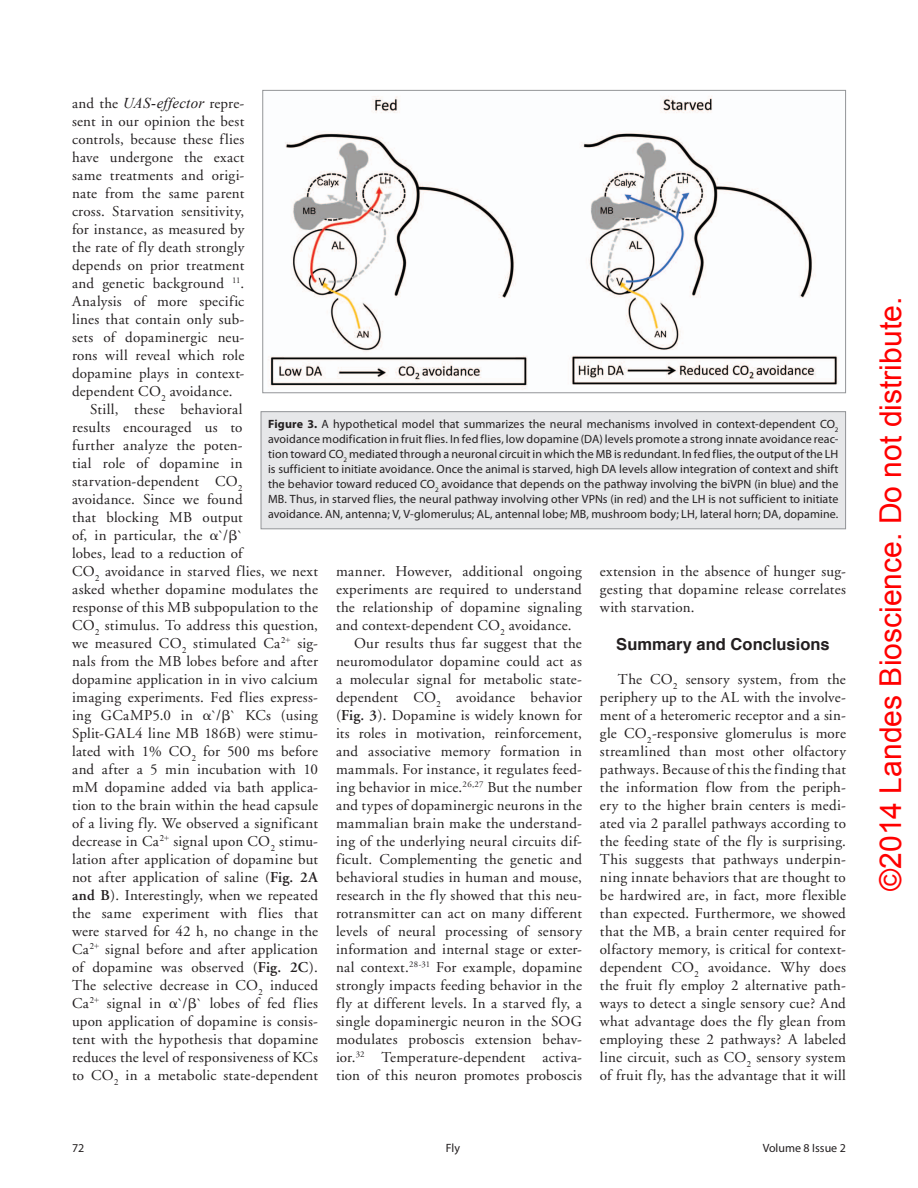
<style>
.page{position:relative;width:918px;height:1188px;background:#fff}
.page>*{position:absolute;margin:0;border:0;box-sizing:border-box;transform-origin:0 0}
.t1{font:30.15px "Arial";color:#f00}
.t2{font:700 16.5px "Helvetica";color:#231f20}
.t3{font:15px/18px "Adobe Garamond";letter-spacing:.015em;color:#231f20;text-align:justify}
.t4{font:12px/15px "Myriad Pro";letter-spacing:.005em;color:#231f20;text-align:justify}
.s1{font-family:"Times New Roman";font-style:italic}
.s2{font-family:"Universal Std Greekw Math Pi"}
.s3{font-weight:600}
.s4{font-weight:700}
</style>
<div class="page">
<img style="left:268px;top:96px;width:570px;height:294px">
<div style="left:261px;top:412px;width:585px;height:117px;background:#e6e7e9"></div>
<div style="left:261px;top:411px;width:585px;height:118px;border:1px solid #939598"></div>
<p class="t3" style="left:72px;top:95px;width:174px">and the <span class="s1">UAS-effector</span> repre-</p>
<p class="t3" style="left:72px;top:113px;width:174px">sent in our opinion the best</p>
<p class="t3" style="left:72px;top:131px;width:174px">controls, because these flies</p>
<p class="t3" style="left:72px;top:149px;width:174px">have undergone the exact</p>
<p class="t3" style="left:72px;top:167px;width:174px">same treatments and origi-</p>
<p class="t3" style="left:72px;top:185px;width:174px">nate from the same parent</p>
<p class="t3" style="left:72px;top:203px;width:174px">cross. Starvation sensitivity,</p>
<p class="t3" style="left:72px;top:221px;width:174px">for instance, as measured by</p>
<p class="t3" style="left:72px;top:239px;width:174px">the rate of fly death strongly</p>
<p class="t3" style="left:72px;top:257px;width:174px">depends on prior treatment</p>
<p class="t3" style="left:72px;top:275px;width:174px">and genetic background <sup>11</sup>.</p>
<p class="t3" style="left:72px;top:293px;width:174px">Analysis of more specific</p>
<p class="t3" style="left:72px;top:311px;width:174px">lines that contain only sub-</p>
<p class="t3" style="left:72px;top:329px;width:174px">sets of dopaminergic neu-</p>
<p class="t3" style="left:72px;top:347px;width:174px">rons will reveal which role</p>
<p class="t3" style="left:72px;top:365px;width:174px">dopamine plays in context-</p>
<p class="t3" style="left:72px;top:383px;width:162px">dependent CO<sub>2</sub> avoidance.</p>
<p class="t3" style="left:90px;top:401px;width:154px">Still, these behavioral</p>
<p class="t3" style="left:72px;top:419px;width:172px">results encouraged us to</p>
<p class="t3" style="left:72px;top:437px;width:172px">further analyze the poten-</p>
<p class="t3" style="left:72px;top:455px;width:172px">tial role of dopamine in</p>
<p class="t3" style="left:72px;top:473px;width:172px">starvation-dependent CO<sub>2</sub></p>
<p class="t3" style="left:72px;top:491px;width:172px">avoidance. Since we found</p>
<p class="t3" style="left:72px;top:509px;width:172px">that blocking MB output</p>
<p class="t3" style="left:72px;top:527px;width:172px">of, in particular, the <span class="s2">α</span>`/<span class="s2">β</span>`</p>
<p class="t3" style="left:72px;top:545px;width:172px">lobes, lead to a reduction of</p>
<p class="t3" style="left:72px;top:563px;width:247px">CO<sub>2</sub> avoidance in starved flies, we next</p>
<p class="t3" style="left:72px;top:581px;width:247px">asked whether dopamine modulates the</p>
<p class="t3" style="left:72px;top:599px;width:247px">response of this MB subpopulation to the</p>
<p class="t3" style="left:72px;top:617px;width:247px">CO<sub>2</sub> stimulus. To address this question,</p>
<p class="t3" style="left:72px;top:635px;width:247px">we measured CO<sub>2</sub> stimulated Ca<sup>2+</sup> sig-</p>
<p class="t3" style="left:72px;top:653px;width:247px">nals from the MB lobes before and after</p>
<p class="t3" style="left:72px;top:671px;width:247px">dopamine application in in vivo calcium</p>
<p class="t3" style="left:72px;top:689px;width:247px">imaging experiments. Fed flies express-</p>
<p class="t3" style="left:72px;top:707px;width:247px">ing GCaMP5.0 in <span class="s2">α</span>`/<span class="s2">β</span>` KCs (using</p>
<p class="t3" style="left:72px;top:725px;width:247px">Split-GAL4 line MB 186B) were stimu-</p>
<p class="t3" style="left:72px;top:743px;width:247px">lated with 1% CO<sub>2</sub> for 500 ms before</p>
<p class="t3" style="left:72px;top:761px;width:247px">and after a 5 min incubation with 10</p>
<p class="t3" style="left:72px;top:779px;width:247px">mM dopamine added via bath applica-</p>
<p class="t3" style="left:72px;top:797px;width:247px">tion to the brain within the head capsule</p>
<p class="t3" style="left:72px;top:815px;width:247px">of a living fly. We observed a significant</p>
<p class="t3" style="left:72px;top:833px;width:247px">decrease in Ca<sup>2+</sup> signal upon CO<sub>2</sub> stimu-</p>
<p class="t3" style="left:72px;top:851px;width:247px">lation after application of dopamine but</p>
<p class="t3" style="left:72px;top:869px;width:247px">not after application of saline (<span class="s3">Fig. 2A</span></p>
<p class="t3" style="left:72px;top:887px;width:248px"><span class="s3">and B</span>). Interestingly, when we repeated</p>
<p class="t3" style="left:72px;top:905px;width:247px">the same experiment with flies that</p>
<p class="t3" style="left:72px;top:923px;width:248px">were starved for 42 h, no change in the</p>
<p class="t3" style="left:72px;top:941px;width:247px">Ca<sup>2+</sup> signal before and after application</p>
<p class="t3" style="left:72px;top:959px;width:247px">of dopamine was observed (<span class="s3">Fig. 2C</span>).</p>
<p class="t3" style="left:72px;top:977px;width:247px">The selective decrease in CO<sub>2</sub> induced</p>
<p class="t3" style="left:72px;top:995px;width:248px">Ca<sup>2+</sup> signal in <span class="s2">α</span>`/<span class="s2">β</span>` lobes of fed flies</p>
<p class="t3" style="left:72px;top:1013px;width:247px">upon application of dopamine is consis-</p>
<p class="t3" style="left:72px;top:1031px;width:247px">tent with the hypothesis that dopamine</p>
<p class="t3" style="left:72px;top:1049px;width:248px">reduces the level of responsiveness of KCs</p>
<p class="t3" style="left:72px;top:1067px;width:247px">to CO<sub>2</sub> in a metabolic state-dependent</p>
<p class="t4" style="left:268px;top:416px;width:572px"><span class="s4">Figure 3.</span> A hypothetical model that summarizes the neural mechanisms involved in context-dependent CO<sub>2 </sub>avoidance modification in fruit flies. In fed flies, low dopamine (DA) levels promote a strong innate avoidance reac&shy;tion toward CO<sub>2</sub> mediated through a neuronal circuit in which the MB is redundant. In fed flies, the output of the LH is sufficient to initiate avoidance. Once the animal is starved, high DA levels allow integration of context and shift the behavior toward reduced CO<sub>2</sub> avoidance that depends on the pathway involving the biVPN (in blue) and the MB. Thus, in starved flies, the neural pathway involving other VPNs (in red) and the LH is not sufficient to initiate avoidance. AN, antenna; V, V-glomerulus; AL, antennal lobe; MB, mushroom body; LH, lateral horn; DA, dopamine.</p>
<p class="t3" style="left:336px;top:563px;width:247px">manner. However, additional ongoing</p>
<p class="t3" style="left:336px;top:581px;width:247px">experiments are required to understand</p>
<p class="t3" style="left:336px;top:599px;width:247px">the relationship of dopamine signaling</p>
<p class="t3" style="left:336px;top:617px;width:237px">and context-dependent CO<sub>2</sub> avoidance.</p>
<p class="t3" style="left:354px;top:635px;width:229px">Our results thus far suggest that the</p>
<p class="t3" style="left:336px;top:653px;width:247px">neuromodulator dopamine could act as</p>
<p class="t3" style="left:336px;top:671px;width:247px">a molecular signal for metabolic state-</p>
<p class="t3" style="left:336px;top:689px;width:247px">dependent CO<sub>2</sub> avoidance behavior</p>
<p class="t3" style="left:336px;top:707px;width:247px">(<span class="s3">Fig. 3</span>). Dopamine is widely known for</p>
<p class="t3" style="left:336px;top:725px;width:248px">its roles in motivation, reinforcement,</p>
<p class="t3" style="left:336px;top:743px;width:247px">and associative memory formation in</p>
<p class="t3" style="left:336px;top:761px;width:247px">mammals. For instance, it regulates feed-</p>
<p class="t3" style="left:336px;top:779px;width:247px">ing behavior in mice.<sup>26,27</sup> But the number</p>
<p class="t3" style="left:336px;top:797px;width:247px">and types of dopaminergic neurons in the</p>
<p class="t3" style="left:336px;top:815px;width:247px">mammalian brain make the understand-</p>
<p class="t3" style="left:336px;top:833px;width:247px">ing of the underlying neural circuits dif-</p>
<p class="t3" style="left:336px;top:851px;width:248px">ficult. Complementing the genetic and</p>
<p class="t3" style="left:336px;top:869px;width:247px">behavioral studies in human and mouse,</p>
<p class="t3" style="left:336px;top:887px;width:247px">research in the fly showed that this neu-</p>
<p class="t3" style="left:336px;top:905px;width:247px">rotransmitter can act on many different</p>
<p class="t3" style="left:336px;top:923px;width:247px">levels of neural processing of sensory</p>
<p class="t3" style="left:336px;top:941px;width:247px">information and internal stage or exter-</p>
<p class="t3" style="left:336px;top:959px;width:247px">nal context.<sup>28-31</sup> For example, dopamine</p>
<p class="t3" style="left:336px;top:977px;width:247px">strongly impacts feeding behavior in the</p>
<p class="t3" style="left:336px;top:995px;width:247px">fly at different levels. In a starved fly, a</p>
<p class="t3" style="left:336px;top:1013px;width:247px">single dopaminergic neuron in the SOG</p>
<p class="t3" style="left:336px;top:1031px;width:247px">modulates proboscis extension behav-</p>
<p class="t3" style="left:336px;top:1049px;width:247px">ior.<sup>32</sup> Temperature-dependent activa-</p>
<p class="t3" style="left:336px;top:1067px;width:247px">tion of this neuron promotes proboscis</p>
<p class="t3" style="left:600px;top:563px;width:247px">extension in the absence of hunger sug&shy;gesting that dopamine release correlates with starvation.</p>
<p class="t2" style="left:616px;top:631px;width:215px">Summary and Conclusions</p>
<p class="t3" style="left:600px;top:671px;width:248px;text-indent:18px">The CO<sub>2</sub> sensory system, from the periphery up to the AL with the involve&shy;ment of a heteromeric receptor and a sin&shy;gle CO<sub>2</sub>-responsive glomerulus is more streamlined than most other olfactory pathways. Because of this the finding that the information flow from the periph&shy;ery to the higher brain centers is medi&shy;ated via 2 parallel pathways according to the feeding state of the fly is surprising.<br>This suggests that pathways underpin&shy;ning innate behaviors that are thought to be hardwired are, in fact, more flexible than expected. Furthermore, we showed that the MB, a brain center required for olfactory memory, is critical for context&shy;dependent CO<sub>2</sub> avoidance. Why does the fruit fly employ 2 alternative path&shy;ways to detect a single sensory cue? And what advantage does the fly glean from employing these 2 pathways? A labeled line circuit, such as CO<sub>2</sub> sensory system of fruit fly, has the advantage that it will</p>
<p class="t4" style="left:72px;top:1140px;width:14px">72</p>
<p class="t4" style="left:446px;top:1140px;width:16px">Fly</p>
<p class="t4" style="left:763px;top:1140px;width:85px">Volume 8 Issue 2</p>
<h1 class="t1" style="left:871px;top:891px;width:595px;rotate:-90deg">©2014 Landes Bioscience. Do not distribute.</h1>
</div>
